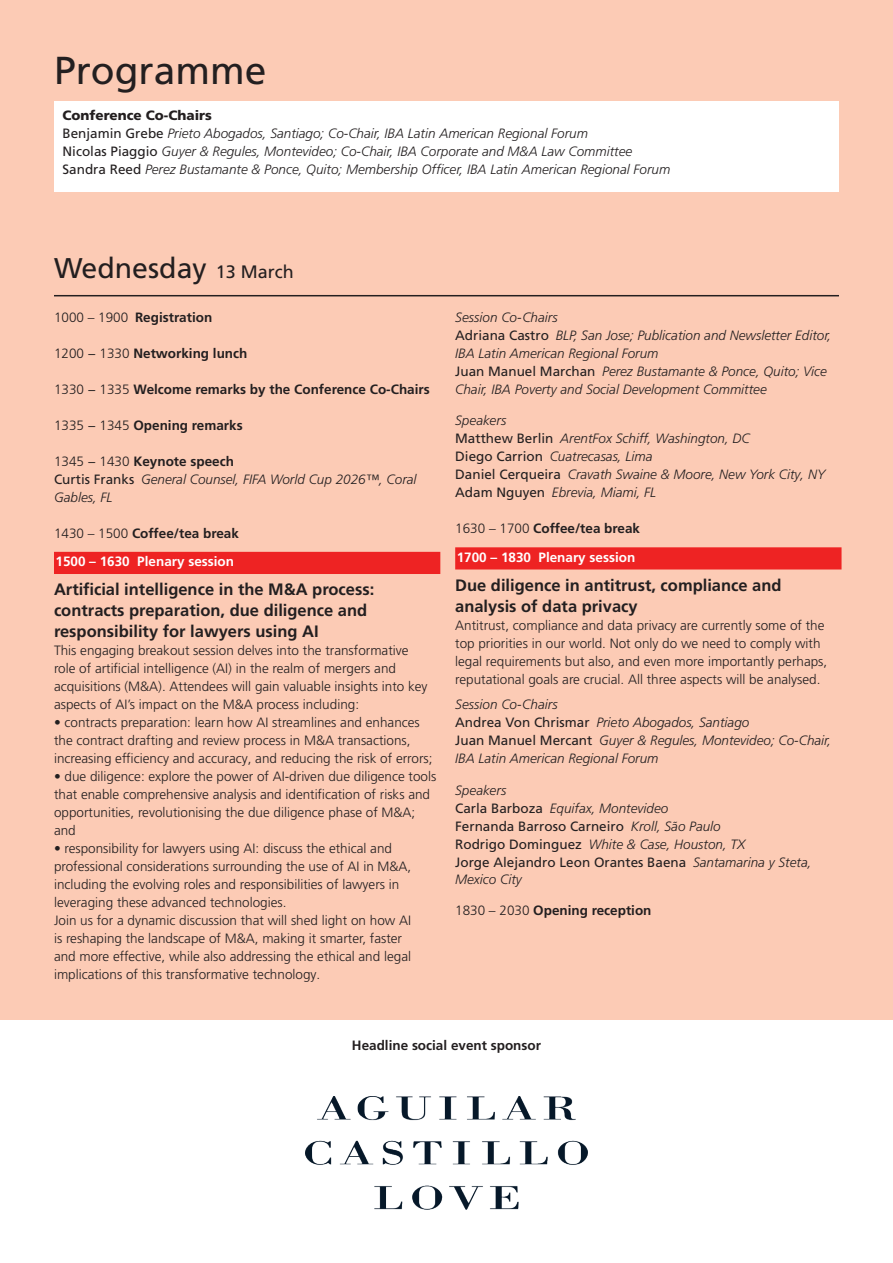
<style>
.page{position:relative;width:893px;height:1263px;background:#fccbb5}
.page>*{position:absolute;margin:0;border:0;box-sizing:border-box;transform-origin:0 0}
.t1{font:39px "Frutiger LT Pro";color:#231f20}
.t2{font:28.5px "Frutiger LT Pro";color:#231f20}
.t3{font:700 16.5px/21px "Frutiger LT Pro";color:#231f20}
.t4{font:300 13.5px/18px "Frutiger LT Pro";color:#231f20}
.t5{font:italic 300 13.5px/18px "Frutiger LT Pro";color:#231f20}
.t6{font:700 13.5px "Frutiger LT Pro";color:#231f20}
.t7{font:700 13.5px/28.5px "Frutiger LT Pro";color:#fff}
.s1{font-weight:900;font-style:normal}
.s2{font-weight:400;font-style:normal}
.s3{font-size:18px}
.s4{font-weight:300}
.s5{font-style:normal}
.s6{font-weight:700;font-style:normal}
.s7{font-weight:300;color:#231f20}
.s8{color:#231f20}
</style>
<div class="page">
<div style="left:54px;top:101px;width:785px;height:90px;background:#fff"></div>
<hr style="left:54px;top:295px;width:785px;height:1px;background:#231f20">
<div style="left:55px;top:553px;width:385px;height:20px;background:#ee2323"></div>
<div style="left:54px;top:552px;width:386px;height:22px;border:2px solid #ee2323"></div>
<div style="left:0;top:1020px;width:893px;height:243px;background:#fff"></div>
<div style="left:456px;top:548px;width:385px;height:21px;background:#ee2323"></div>
<div style="left:455px;top:547px;width:386px;height:22px;border:2px solid #ee2323"></div>
<img style="left:306px;top:1096px;width:281px;height:113px">
<h1 class="t1" style="left:54px;top:47px;width:214px">Programme</h1>
<p class="t5" style="left:63px;top:106px;width:609px"><span class="s1">Conference Co-Chairs<br></span><span class="s2">Benjamin Grebe</span> Prieto Abogados, Santiago; Co-Chair, IBA Latin American Regional Forum<br><span class="s2">Nicolas Piaggio</span> Guyer &amp; Regules, Montevideo; Co-Chair, IBA Corporate and M&amp;A Law Committee <span class="s2">Sandra Reed</span> Perez Bustamante &amp; Ponce, Quito; Membership Officer, IBA Latin American Regional Forum</p>
<h2 class="t2" style="left:54px;top:251px;width:241px">Wednesday <span class="s3">13 March</span></h2>
<p class="t6" style="left:54px;top:309px;width:160px"><span class="s4">1000 – 1900</span> Registration</p>
<p class="t6" style="left:54px;top:345px;width:195px"><span class="s4">1200 − 1330</span> Networking lunch</p>
<p class="t6" style="left:54px;top:381px;width:377px"><span class="s4">1330 − 1335</span> Welcome remarks by the Conference Co-Chairs</p>
<p class="t6" style="left:54px;top:417px;width:190px"><span class="s4">1335 − 1345</span> Opening remarks</p>
<p class="t5" style="left:54px;top:452px;width:364px"><span class="s5">1345 − 1430</span> <span class="s6">Keynote speech<br></span><span class="s2">Curtis Franks</span> General Counsel, FIFA World Cup 2026™, Coral<br>Gables, FL</p>
<p class="t7" style="left:54px;top:519px;width:186px"><span class="s7">1430 – 1500</span> <span class="s8">Coffee/tea break<br></span>1500 – 1630 Plenary session</p>
<p class="t3" style="left:54px;top:579px;width:322px">Artificial intelligence in the M&amp;A process: contracts preparation, due diligence and responsibility for lawyers using AI</p>
<p class="t4" style="left:54px;top:641px;width:375px">This engaging breakout session delves into the transformative role of artificial intelligence (AI) in the realm of mergers and acquisitions (M&amp;A). Attendees will gain valuable insights into key aspects of AI’s impact on the M&amp;A process including:</p>
<p class="t4" style="left:54px;top:713px;width:380px">• contracts preparation: learn how AI streamlines and enhances the contract drafting and review process in M&amp;A transactions, increasing efficiency and accuracy, and reducing the risk of errors;</p>
<p class="t4" style="left:54px;top:767px;width:384px">• due diligence: explore the power of AI-driven due diligence tools that enable comprehensive analysis and identification of risks and opportunities, revolutionising the due diligence phase of M&amp;A; and</p>
<p class="t4" style="left:54px;top:839px;width:359px">• responsibility for lawyers using AI: discuss the ethical and professional considerations surrounding the use of AI in M&amp;A, including the evolving roles and responsibilities of lawyers in leveraging these advanced technologies.<br>Join us for a dynamic discussion that will shed light on how AI is reshaping the landscape of M&amp;A, making it smarter, faster and more effective, while also addressing the ethical and legal implications of this transformative technology.</p>
<p class="t5" style="left:455px;top:308px;width:378px">Session Co-Chairs<br><span class="s2">Adriana Castro</span> BLP, San Jose; Publication and Newsletter Editor, IBA Latin American Regional Forum<br><span class="s2">Juan Manuel Marchan</span> Perez Bustamante &amp; Ponce, Quito; Vice Chair, IBA Poverty and Social Development Committee</p>
<p class="t5" style="left:455px;top:412px;width:372px">Speakers<br><span class="s2">Matthew Berlin</span> ArentFox Schiff, Washington, DC<br><span class="s2">Diego Carrion</span> Cuatrecasas, Lima<br><span class="s2">Daniel Cerqueira</span> Cravath Swaine &amp; Moore, New York City, NY <span class="s2">Adam Nguyen</span> Ebrevia, Miami, FL</p>
<p class="t7" style="left:455px;top:514px;width:186px"><span class="s7">1630 – 1700</span> <span class="s8">Coffee/tea break<br></span>1700 – 1830 Plenary session</p>
<p class="t3" style="left:455px;top:574px;width:328px">Due diligence in antitrust, compliance and analysis of data privacy</p>
<p class="t4" style="left:455px;top:616px;width:374px">Antitrust, compliance and data privacy are currently some of the top priorities in our world. Not only do we need to comply with legal requirements but also, and even more importantly perhaps, reputational goals are crucial. All three aspects will be analysed.</p>
<p class="t5" style="left:455px;top:695px;width:378px">Session Co-Chairs<br><span class="s2">Andrea Von Chrismar</span> Prieto Abogados, Santiago<br><span class="s2">Juan Manuel Mercant</span> Guyer &amp; Regules, Montevideo; Co-Chair, IBA Latin American Regional Forum</p>
<p class="t5" style="left:455px;top:781px;width:358px">Speakers<br><span class="s2">Carla Barboza</span> Equifax, Montevideo<br><span class="s2">Fernanda Barroso Carneiro</span> Kroll, São Paulo<br><span class="s2">Rodrigo Dominguez</span> White &amp; Case, Houston, TX<br><span class="s2">Jorge Alejandro Leon Orantes Baena</span> Santamarina y Steta, Mexico City</p>
<p class="t6" style="left:455px;top:902px;width:198px"><span class="s4">1830 – 2030</span> Opening reception</p>
<p class="t6" style="left:352px;top:1037px;width:191px">Headline social event sponsor</p>
</div>
